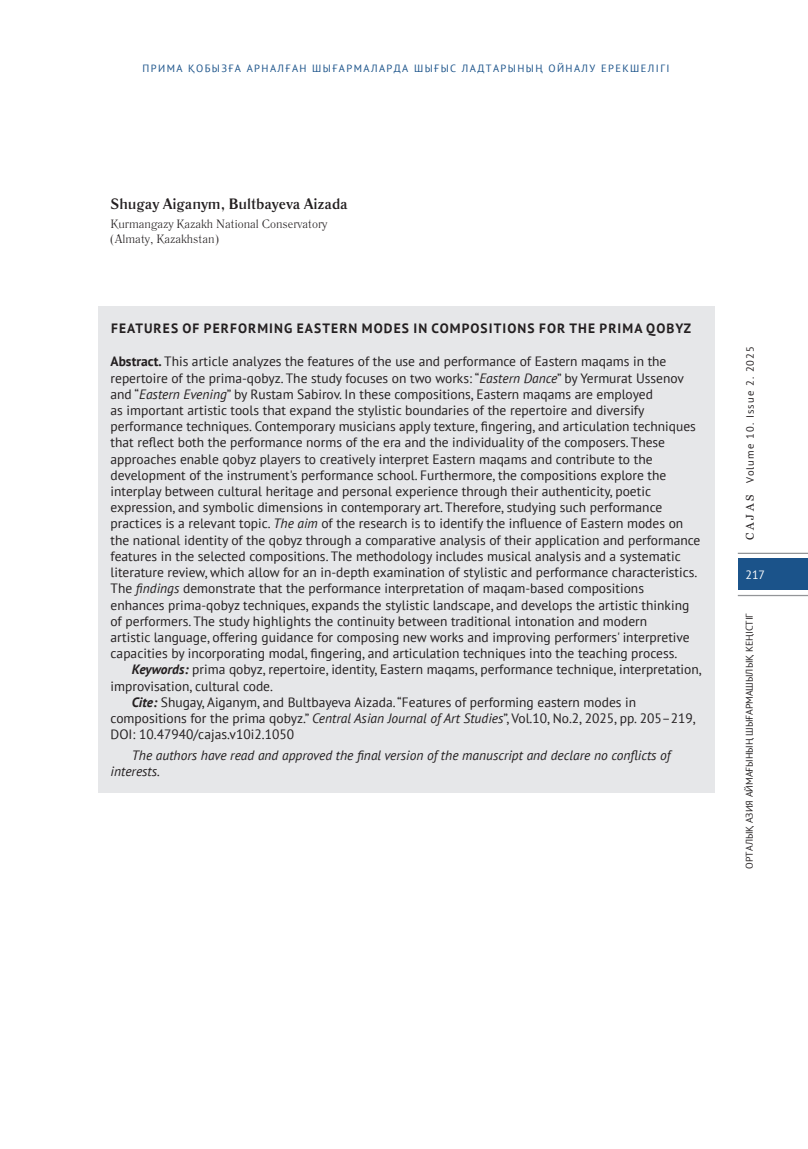
<style>
.page{position:relative;width:808px;height:1149px;background:#fff}
.page>*{position:absolute;margin:0;border:0;box-sizing:border-box;transform-origin:0 0}
.авторы_аннотация{font:700 15px "Literaturnaya";color:#231f20}
.аннотация_текст{font:13.5px/16.2px "PT Sans";color:#231f20}
.аннотация_текст-2{font:italic 13.5px/16.2px "PT Sans";color:#231f20}
.название_статьи_из_а{font:700 13.5px "PT Sans";letter-spacing:.08em;color:#231f20}
.авторы_универы{font:12px "Literaturnaya";color:#231f20}
.t1{font:12px "PT Sans";color:#fff}
.хедеры{font:10.5px "PT Sans";letter-spacing:.135em;color:#1b538a}
.t2{font:10.5px "PT Sans";letter-spacing:.1em;color:#231f20}
.t3{font:9.75px "PT Sans";color:#231f20}
.s1{font-weight:700}
.s2{font-style:italic}
.s3{font-weight:700;font-style:italic}
.s4{font-family:"Georgia";font-size:11.25px}
</style>
<div class="page">
<div style="left:738px;top:558px;width:70px;height:32px;background:#1b538a"></div>
<hr style="left:738px;top:594px;width:70px;height:2px;background:#939598">
<hr style="left:738px;top:552px;width:70px;height:2px;background:#939598">
<div style="left:98px;top:306px;width:616px;height:486px;background:#e6e7e9"></div>
<p class="хедеры" style="left:142px;top:61px;width:528px">ПРИМА ҚОБЫЗҒА АРНАЛҒАН ШЫҒАРМАЛАРДА ШЫҒЫС ЛАДТАРЫНЫҢ ОЙНАЛУ ЕРЕКШЕЛІГІ</p>
<p class="авторы_аннотация" style="left:111px;top:194px;width:239px">Shugay Aiganym, Bultbayeva Aizada</p>
<p class="авторы_универы" style="left:111px;top:217px;width:218px">Kurmangazy Kazakh National Conservatory</p>
<p class="авторы_универы" style="left:111px;top:232px;width:110px">(Almaty, Kazakhstan)</p>
<p class="название_статьи_из_а" style="left:111px;top:319px;width:581px">FEATURES OF PERFORMING EASTERN MODES IN COMPOSITIONS FOR THE PRIMA QOBYZ</p>
<p class="аннотация_текст" style="left:111px;top:353px;width:591px"><span class="s1">Abstract.</span> This article analyzes the features of the use and performance of Eastern maqams in the repertoire of the prima-qobyz. The study focuses on two works: “<span class="s2">Eastern Dance</span>” by Yermurat Ussenov and “<span class="s2">Eastern Evening</span>” by Rustam Sabirov. In these compositions, Eastern maqams are employed<br>as important artistic tools that expand the stylistic boundaries of the repertoire and diversify performance techniques. Contemporary musicians apply texture, fingering, and articulation techniques that reflect both the performance norms of the era and the individuality of the composers. These approaches enable qobyz players to creatively interpret Eastern maqams and contribute to the development of the instrument's performance school. Furthermore, the compositions explore the interplay between cultural heritage and personal experience through their authenticity, poetic expression, and symbolic dimensions in contemporary art. Therefore, studying such performance practices is a relevant topic. <span class="s2">The aim</span> of the research is to identify the influence of Eastern modes on the national identity of the qobyz through a comparative analysis of their application and performance features in the selected compositions. The methodology includes musical analysis and a systematic literature review, which allow for an in-depth examination of stylistic and performance characteristics.<br>The <span class="s2">findings</span> demonstrate that the performance interpretation of maqam-based compositions enhances prima-qobyz techniques, expands the stylistic landscape, and develops the artistic thinking of performers. The study highlights the continuity between traditional intonation and modern<br>artistic language, offering guidance for composing new works and improving performers' interpretive capacities by incorporating modal, fingering, and articulation techniques into the teaching process.</p>
<p class="аннотация_текст" style="left:111px;top:661px;width:593px;text-indent:21px"><span class="s3">Keywords:</span> prima qobyz, repertoire, identity, Eastern maqams, performance technique, interpretation, improvisation, cultural code.</p>
<p class="аннотация_текст" style="left:111px;top:693px;width:587px;text-indent:21px"><span class="s3">Cite:</span> Shugay, Aiganym, and Bultbayeva Aizada. “Features of performing eastern modes in compositions for the prima qobyz.” <span class="s2">Central Asian Journal of Art Studies</span>”, Vol.10, No.2, 2025, pp. 205–219,<br>DOI: 10.47940/cajas.v10i2.1050</p>
<p class="аннотация_текст-2" style="left:111px;top:746px;width:562px;text-indent:21px">The authors have read and approved the final version of the manuscript and declare no conflicts of interests.</p>
<p class="t2" style="left:743px;top:540px;width:195px;rotate:-90deg"><span class="s4">C A J A S</span> Volume 10. Issue 2. 2025</p>
<p class="t1" style="left:745px;top:566px;width:21px">217</p>
<p class="t3" style="left:743px;top:868px;width:257px;rotate:-90deg">ОРТАЛЫҚ АЗИЯ АЙМАҒЫНЫҢ ШЫҒАРМАШЫЛЫҚ КЕҢІСТІГ</p>
</div>
